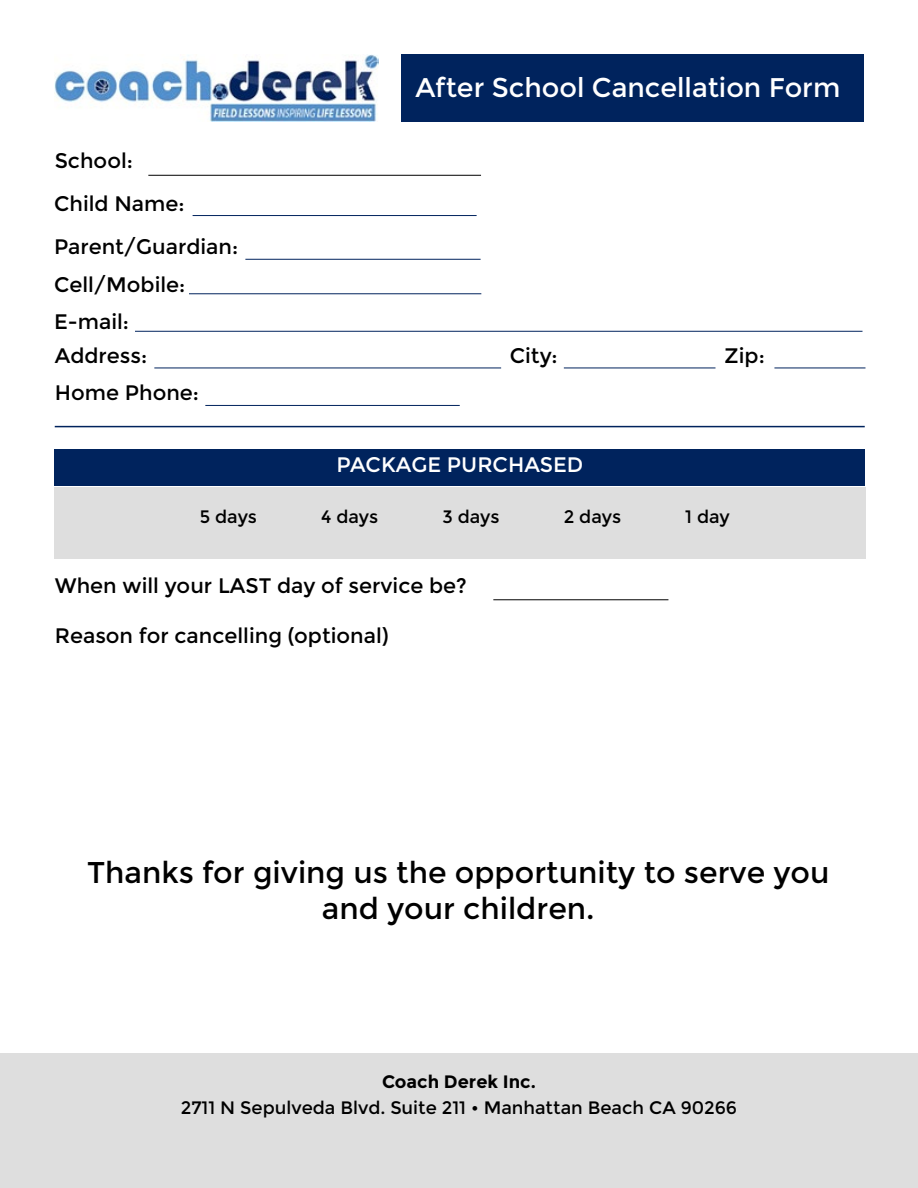
<style>
.page{position:relative;width:918px;height:1188px;background:#fff}
.page>*{position:absolute;margin:0;border:0;box-sizing:border-box;transform-origin:0 0}
.t1{font:30px/36px "Montserrat";color:#000;text-align:center}
.t2{font:27px "Montserrat";color:#fff}
.t3{font:21px/43.7px "Montserrat";color:#000}
.t4{font:21px "Montserrat";color:#fff}
.t5{font:18px "Montserrat";color:#000}
.t6{font:700 18px "Montserrat";color:#000}
</style>
<div class="page">
<div style="left:0;top:1053px;width:918px;height:135px;background:#dedede"></div>
<hr style="left:55px;top:426px;width:810px;height:1px;background:#00235d">
<hr style="left:193px;top:215px;width:284px;height:1px;background:#00235d">
<hr style="left:245px;top:259px;width:236px;height:1px;background:#00235d">
<hr style="left:189px;top:293px;width:292px;height:1px;background:#00235d">
<hr style="left:135px;top:331px;width:727px;height:1px;background:#00235d">
<hr style="left:154px;top:368px;width:347px;height:1px;background:#00235d">
<hr style="left:564px;top:368px;width:151px;height:1px;background:#00235d">
<hr style="left:774px;top:368px;width:91px;height:1px;background:#00235d">
<hr style="left:205px;top:405px;width:255px;height:1px;background:#00235d">
<div style="left:55px;top:487px;width:811px;height:72px;background:#dedede"></div>
<div style="left:55px;top:449px;width:810px;height:37px;background:#00235d"></div>
<hr style="left:148px;top:175px;width:333px;height:1px;background:#000">
<hr style="left:493px;top:599px;width:175px;height:1px;background:#000">
<img style="left:54px;top:54px;width:325px;height:67px">
<div style="left:401px;top:54px;width:463px;height:67px;background:#00235d"></div>
<p class="t3" style="left:55px;top:139px;width:80px">School:</p>
<p class="t2" style="left:416px;top:72px;width:426px">After School Cancellation Form</p>
<p class="t3" style="left:54px;top:182px;width:186px">Child Name:<br>Parent/Guardian:</p>
<p class="t3" style="left:54px;top:266px;width:133px;line-height:37.2px">Cell/Mobile:<br>E-mail:</p>
<p class="t3" style="left:55px;top:334px;width:94px">Address:</p>
<p class="t3" style="left:510px;top:334px;width:49px">City:</p>
<p class="t3" style="left:725px;top:334px;width:42px">Zip:</p>
<p class="t3" style="left:55px;top:371px;width:146px">Home Phone:</p>
<p class="t4" style="left:337px;top:453px;width:248px">PACKAGE PURCHASED</p>
<p class="t5" style="left:200px;top:506px;width:59px">5 days</p>
<p class="t5" style="left:321px;top:506px;width:59px">4 days</p>
<p class="t5" style="left:442px;top:506px;width:59px">3 days</p>
<p class="t5" style="left:564px;top:506px;width:59px">2 days</p>
<p class="t5" style="left:685px;top:506px;width:46px">1 day</p>
<p class="t3" style="left:55px;top:564px;width:414px">When will your LAST day of service be?</p>
<p class="t3" style="left:55px;top:614px;width:336px">Reason for cancelling (optional)</p>
<h1 class="t1" style="left:87px;top:855px;width:744px">Thanks for giving us the opportunity to serve you and your children.</h1>
<p class="t6" style="left:382px;top:1071px;width:155px">Coach Derek Inc.</p>
<p class="t5" style="left:181px;top:1097px;width:558px">2711 N Sepulveda Blvd. Suite 211 • Manhattan Beach CA 90266</p>
</div>
